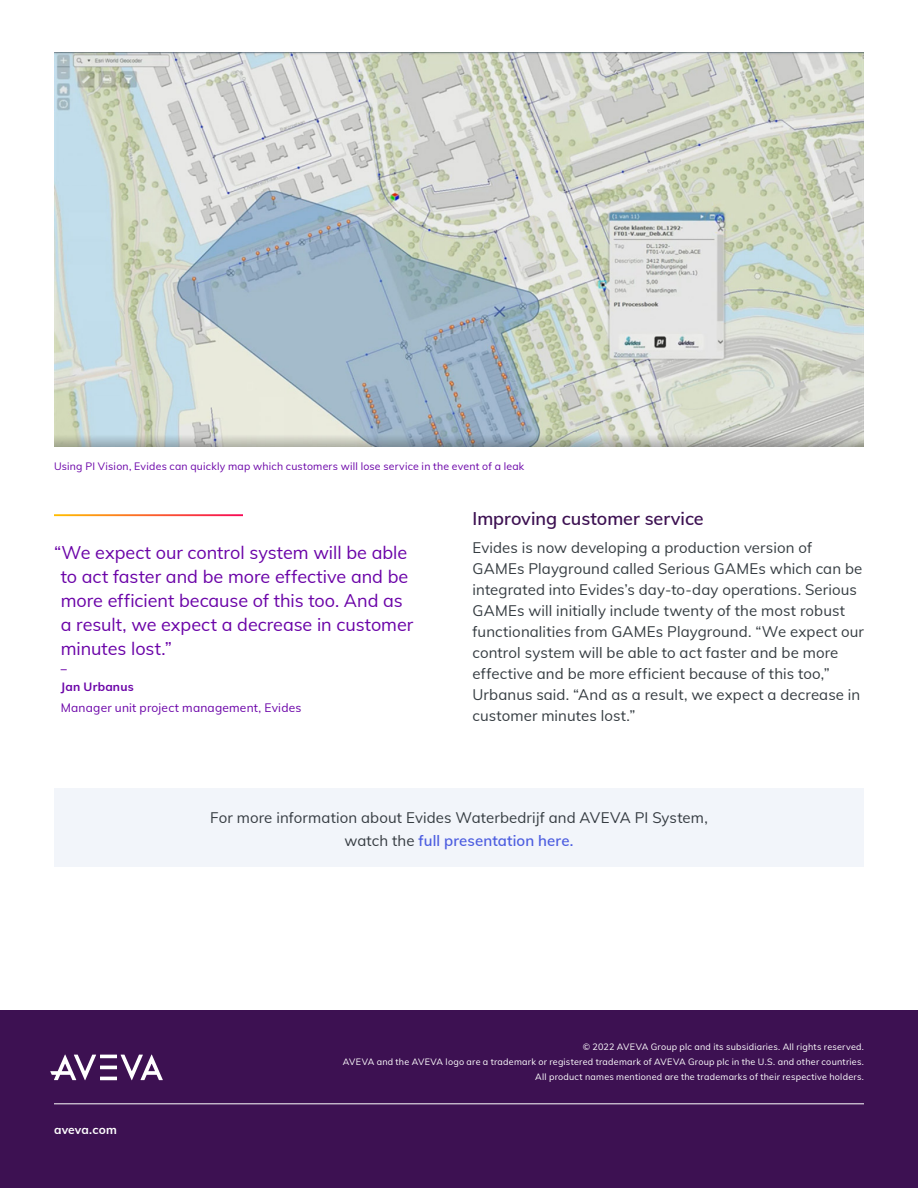
<style>
.page{position:relative;width:918px;height:1188px;background:#fff}
.page>*{position:absolute;margin:0;border:0;box-sizing:border-box;transform-origin:0 0}
.Pull_Quote{font:18px/24px "Muli";color:#6b04a8}
.Subheadlines_1{font:600 18px "Muli";letter-spacing:-.005em;color:#3d1152}
.Body_Copy{font:15px/21px "Muli";letter-spacing:.005em;color:#363d42}
.Body_Copy_Callout{font:15px/22.5px "Muli";letter-spacing:.005em;color:#363c42;text-align:center}
.Pull_Quote_Author_Na{font:12px/21px "Muli";letter-spacing:.015em;color:#6b04a8}
.t1{font:700 12px "Muli";letter-spacing:.015em;color:#fff}
.Pull_Quote_Author_Na-2{font:700 12px "Muli";color:#6b04a8}
.Image___Graph_Captio{font:10.5px "Muli";letter-spacing:.02em;color:#6b04a8}
.t2{font:9px/15px "Muli";letter-spacing:.025em;color:#fff;text-align:right}
.s1{font-weight:700}
.s2{color:#363d42}
.s3{font-weight:600;color:#4d5ee0}
</style>
<div class="page">
<div style="left:0;top:1010px;width:918px;height:178px;background:#3d1152"></div>
<hr style="left:100px;top:1077px;width:17px;height:3px;background:#fff">
<hr style="left:100px;top:1066px;width:17px;height:3px;background:#fff">
<hr style="left:100px;top:1055px;width:17px;height:3px;background:#fff">
<svg style="left:50px;top:1055px;width:46px;height:25px"></svg>
<svg style="left:121px;top:1055px;width:42px;height:25px"></svg>
<hr style="left:54px;top:1104px;width:810px;height:1px;background:#fff">
<img style="left:55px;top:53px;width:809px;height:393px">
<div style="left:54px;top:788px;width:810px;height:79px;background:#f2f5fa"></div>
<p class="Image___Graph_Captio" style="left:54px;top:458px;width:472px">Using PI Vision, Evides can quickly map which customers will lose service in the event of a leak</p>
<p class="Pull_Quote" style="left:61px;top:540px;width:354px;text-indent:-7px">“We expect our control system will be able to act faster and be more effective and be more efficient because of this too. And as a result, we expect a decrease in customer minutes lost.”</p>
<p class="Pull_Quote_Author_Na-2" style="left:61px;top:660px;width:8px">–</p>
<p class="Pull_Quote_Author_Na" style="left:61px;top:676px;width:242px"><span class="s1">Jan Urbanus<br></span>Manager unit project management, Evides</p>
<p class="Subheadlines_1" style="left:472px;top:505px;width:233px">Improving customer service</p>
<p class="Body_Copy" style="left:472px;top:536px;width:393px">Evides is now developing a production version of GAMEs Playground called Serious GAMEs which can be integrated into Evides’s day-to-day operations. Serious GAMEs will initially include twenty of the most robust functionalities from GAMEs Playground. “We expect our control system will be able to act faster and be more effective and be more efficient because of this too,” Urbanus said. “And as a result, we expect a decrease in customer minutes lost.”</p>
<p class="Body_Copy_Callout" style="left:210px;top:806px;width:499px">For more information about <span class="s2">Evides Waterbedrijf</span> and AVEVA PI System, watch the <span class="s3">full presentation here.</span></p>
<p class="t1" style="left:54px;top:1121px;width:64px">aveva.com</p>
<p class="t2" style="left:343px;top:1039px;width:523px">© 2022 AVEVA Group plc and its subsidiaries. All rights reserved.<br>AVEVA and the AVEVA logo are a trademark or registered trademark of AVEVA Group plc in the U.S. and other countries.<br>All product names mentioned are the trademarks of their respective holders.</p>
</div>
